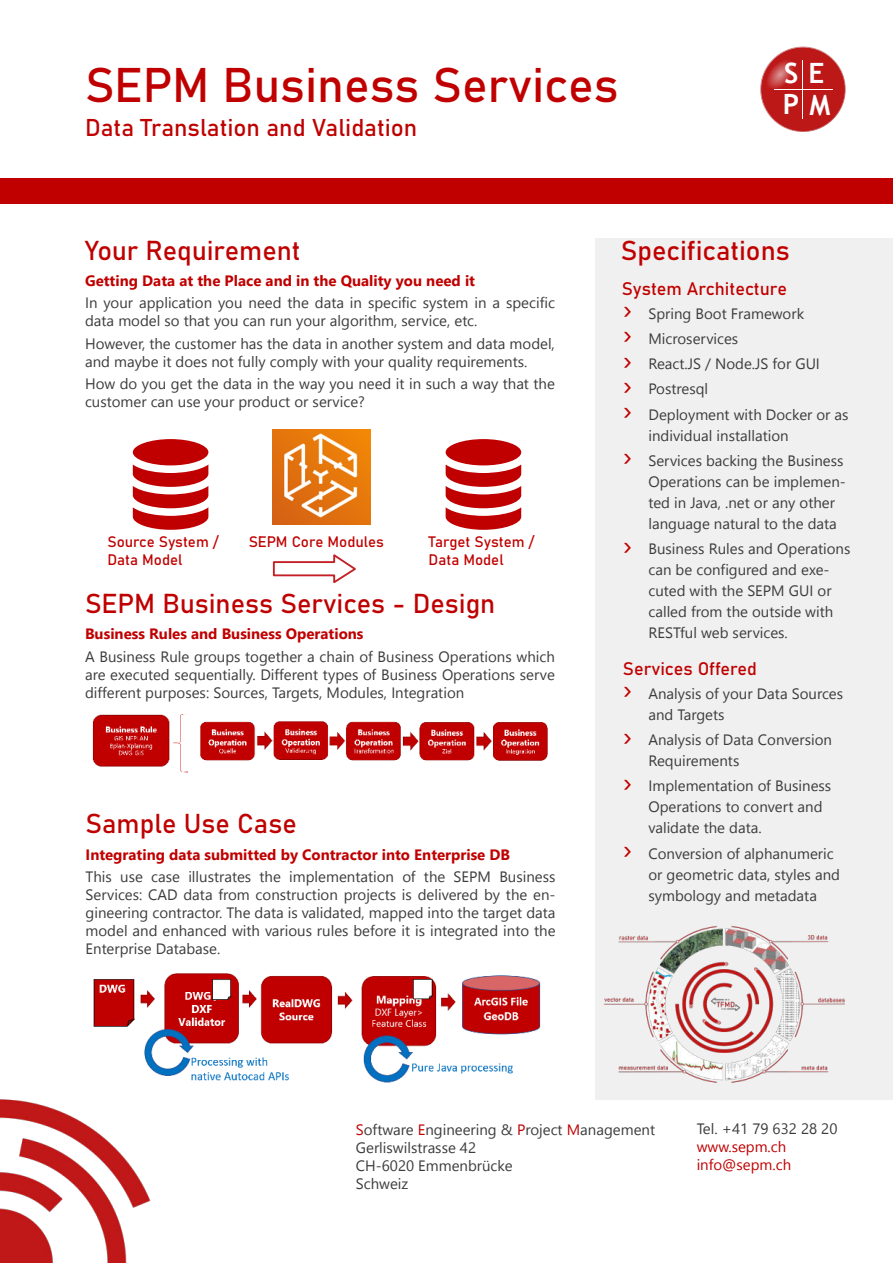
<style>
.page{position:relative;width:893px;height:1263px;background:#fff}
.page>*{position:absolute;margin:0;border:0;box-sizing:border-box;transform-origin:0 0}
.t1{font:48px "Bahnschrift";color:#c00000}
.t2{font:700 28.05px/31.2px "Trebuchet MS";color:#fff}
.t3{font:27px "Bahnschrift";color:#c00000}
.t4{font:24px "Bahnschrift";color:#c00000}
.t5{font:18px "Bahnschrift";color:#c00000}
.t6{font:15px/21px "Nirmala UI";color:#3c3c3c}
.t7{font:700 15px "Nirmala UI";color:#c00000}
.t8{font:15px/18px "Bahnschrift";color:#c00000}
.t9{font:15px/18px "Nirmala UI";color:#c00000}
.s1{font-size:30px;color:#c00000}
.s2{color:#c00000}
</style>
<div class="page">
<div style="left:595px;top:238px;width:298px;height:861px;background:#f0f0f0"></div>
<img style="left:603px;top:925px;width:242px;height:158px">
<img style="left:0;top:1099px;width:151px;height:164px">
<svg style="left:761px;top:47px;width:84px;height:84px;background:#be1e1e"></svg>
<hr style="left:802px;top:60px;width:1px;height:59px;background:#fff">
<hr style="left:774px;top:89px;width:59px;height:1px;background:#fff">
<svg style="left:445px;top:439px;width:77px;height:91px"></svg>
<img style="left:92px;top:714px;width:456px;height:59px">
<img style="left:93px;top:973px;width:448px;height:110px">
<svg style="left:273px;top:554px;width:83px;height:29px"></svg>
<img style="left:273px;top:429px;width:98px;height:95px">
<svg style="left:132px;top:439px;width:77px;height:91px"></svg>
<div style="left:0;top:179px;width:893px;height:25px;background:#c00000"></div>
<h1 class="t1" style="left:85px;top:64px;width:535px">SEPM Business Services</h1>
<h3 class="t4" style="left:85px;top:117px;width:334px">Data Translation and Validation</h3>
<h2 class="t2" style="left:783px;top:58px;width:49px">S E<br>P M</h2>
<h3 class="t3" style="left:85px;top:238px;width:217px">Your Requirement</h3>
<p class="t7" style="left:85px;top:275px;width:392px">Getting Data at the Place and in the Quality you need it</p>
<p class="t6" style="left:85px;top:295px;width:471px;line-height:18px">In your application you need the data in specific system in a specific data model so that you can run your algorithm, service, etc.</p>
<p class="t6" style="left:85px;top:336px;width:471px;line-height:18px">However, the customer has the data in another system and data model, and maybe it does not fully comply with your quality requirements.</p>
<p class="t6" style="left:85px;top:376px;width:471px;line-height:18px">How do you get the data in the way you need it in such a way that the customer can use your product or service?</p>
<p class="t8" style="left:107px;top:534px;width:113px">Source System /<br>Data Model</p>
<p class="t8" style="left:249px;top:534px;width:137px">SEPM Core Modules</p>
<p class="t8" style="left:429px;top:534px;width:107px">Target System /<br>Data Model</p>
<h3 class="t3" style="left:85px;top:591px;width:412px">SEPM Business Services - Design</h3>
<p class="t7" style="left:85px;top:628px;width:280px">Business Rules and Business Operations</p>
<p class="t6" style="left:85px;top:649px;width:471px;line-height:18px;text-align:justify">A Business Rule groups together a chain of Business Operations which are executed sequentially. Different types of Business Operations serve different purposes: Sources, Targets, Modules, Integration</p>
<h3 class="t3" style="left:86px;top:812px;width:213px">Sample Use Case</h3>
<p class="t7" style="left:86px;top:848px;width:426px">Integrating data submitted by Contractor into Enterprise DB</p>
<p class="t6" style="left:86px;top:869px;width:471px;line-height:18px;text-align:justify">This use case illustrates the implementation of the SEPM Business Services: CAD data from construction projects is delivered by the en&shy;gineering contractor. The data is validated, mapped into the target data model and enhanced with various rules before it is integrated into the Enterprise Database.</p>
<h3 class="t3" style="left:621px;top:238px;width:170px">Specifications</h3>
<p class="t5" style="left:622px;top:281px;width:167px">System Architecture</p>
<p class="t6" style="left:623px;top:302px;width:227px;line-height:25.2px"><span class="s1">›</span> Spring Boot Framework<br><span class="s1">›</span> Microservices<br><span class="s1">›</span> React.JS / Node.JS for GUI<br><span class="s1">›</span> Postresql<br><span class="s1">›</span> Deployment with Docker or as</p>
<p class="t6" style="left:623px;top:424px;width:222px;line-height:25.2px;text-indent:26px">individual installation<br><span class="s1">›</span> Services backing the Business</p>
<p class="t6" style="left:648px;top:472px;width:199px">Operations can be implemen&shy;ted in Java, .net or any other language natural to the data</p>
<p class="t6" style="left:648px;top:540px;width:203px;text-indent:-26px"><span class="s1">›</span> Business Rules and Operations can be configured and exe&shy;cuted with the SEPM GUI or called from the outside with<br>RESTful web services.</p>
<p class="t5" style="left:623px;top:661px;width:135px">Services Offered</p>
<p class="t6" style="left:648px;top:684px;width:196px;text-indent:-26px"><span class="s1">›</span> Analysis of your Data Sources and Targets</p>
<p class="t6" style="left:648px;top:731px;width:185px;text-indent:-26px"><span class="s1">›</span> Analysis of Data Conversion<br>Requirements</p>
<p class="t6" style="left:648px;top:777px;width:184px;text-indent:-26px"><span class="s1">›</span> Implementation of Business<br>Operations to convert and validate the data.</p>
<p class="t6" style="left:648px;top:844px;width:193px;text-indent:-26px"><span class="s1">›</span> Conversion of alphanumeric or geometric data, styles and symbology and metadata</p>
<p class="t6" style="left:356px;top:1122px;width:301px;line-height:18px"><span class="s2">S</span>oftware <span class="s2">E</span>ngineering &amp; <span class="s2">P</span>roject <span class="s2">M</span>anagement<br>Gerliswilstrasse 42<br>CH-6020 Emmenbrücke<br>Schweiz</p>
<p class="t6" style="left:697px;top:1120px;width:142px">Tel. +41 79 632 28 20</p>
<p class="t9" style="left:697px;top:1139px;width:96px">www.sepm.ch info@sepm.ch</p>
</div>
